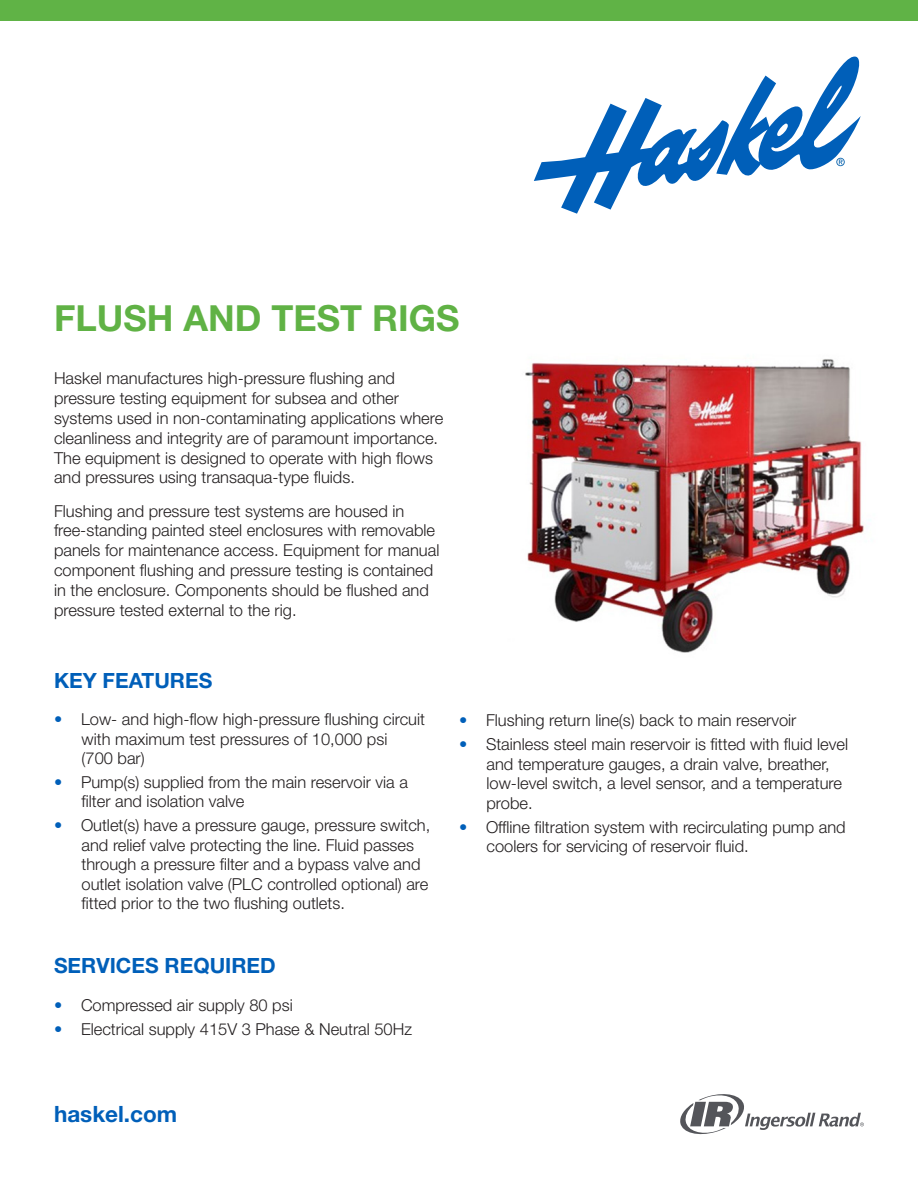
<style>
.page{position:relative;width:918px;height:1188px;background:#fff}
.page>*{position:absolute;margin:0;border:0;box-sizing:border-box;transform-origin:0 0}
.t1{font:700 36px "Helvetica Neue LT Std";color:#60b245}
.Subhead{font:700 22.5px "Helvetica Neue LT Std";color:#005fb9}
.Subhead-2{font:700 21px "Helvetica Neue LT Std";color:#005fb9}
.Subhead-3{font:300 16.5px/19.8px "Helvetica Neue LT Std";color:#231f20}
.s1{color:#005fb9}
</style>
<div class="page">
<div style="left:0;top:0;width:918px;height:21px;background:#60b346"></div>
<svg style="left:534px;top:56px;width:327px;height:158px"></svg>
<svg style="left:680px;top:1094px;width:184px;height:40px"></svg>
<img style="left:525px;top:359px;width:339px;height:294px">
<p class="t1" style="left:54px;top:296px;width:407px">FLUSH AND TEST RIGS</p>
<p class="Subhead-3" style="left:54px;top:368px;width:391px">Haskel manufactures high-pressure flushing and pressure testing equipment for subsea and other systems used in non-contaminating applications where cleanliness and integrity are of paramount importance.<br>The equipment is designed to operate with high flows and pressures using transaqua-type fluids.</p>
<p class="Subhead-3" style="left:54px;top:501px;width:387px">Flushing and pressure test systems are housed in free-standing painted steel enclosures with removable panels for maintenance access. Equipment for manual component flushing and pressure testing is contained in the enclosure. Components should be flushed and pressure tested external to the rig.</p>
<p class="Subhead-2" style="left:54px;top:667px;width:160px">KEY FEATURES</p>
<p class="Subhead-3" style="left:82px;top:709px;width:345px;text-indent:-28px"><span class="s1">•</span> Low- and high-flow high-pressure flushing circuit with maximum test pressures of 10,000 psi<br>(700 bar)</p>
<p class="Subhead-3" style="left:82px;top:772px;width:328px;text-indent:-28px"><span class="s1">•</span> Pump(s) supplied from the main reservoir via a filter and isolation valve</p>
<p class="Subhead-3" style="left:82px;top:815px;width:350px;text-indent:-28px"><span class="s1">•</span> Outlet(s) have a pressure gauge, pressure switch, and relief valve protecting the line. Fluid passes through a pressure filter and a bypass valve and outlet isolation valve (PLC controlled optional) are fitted prior to the two flushing outlets.</p>
<p class="Subhead-2" style="left:54px;top:953px;width:223px">SERVICES REQUIRED</p>
<p class="Subhead-3" style="left:54px;top:995px;width:240px"><span class="s1">•</span> Compressed air supply 80 psi</p>
<p class="Subhead-3" style="left:54px;top:1019px;width:360px"><span class="s1">•</span> Electrical supply 415V 3 Phase &amp; Neutral 50Hz</p>
<p class="Subhead-3" style="left:459px;top:710px;width:339px"><span class="s1">•</span> Flushing return line(s) back to main reservoir</p>
<p class="Subhead-3" style="left:487px;top:734px;width:363px;text-indent:-28px"><span class="s1">•</span> Stainless steel main reservoir is fitted with fluid level and temperature gauges, a drain valve, breather, low-level switch, a level sensor, and a temperature probe.</p>
<p class="Subhead-3" style="left:487px;top:816px;width:361px;text-indent:-28px"><span class="s1">•</span> Offline filtration system with recirculating pump and coolers for servicing of reservoir fluid.</p>
<p class="Subhead" style="left:54px;top:1100px;width:125px">haskel.com</p>
</div>
